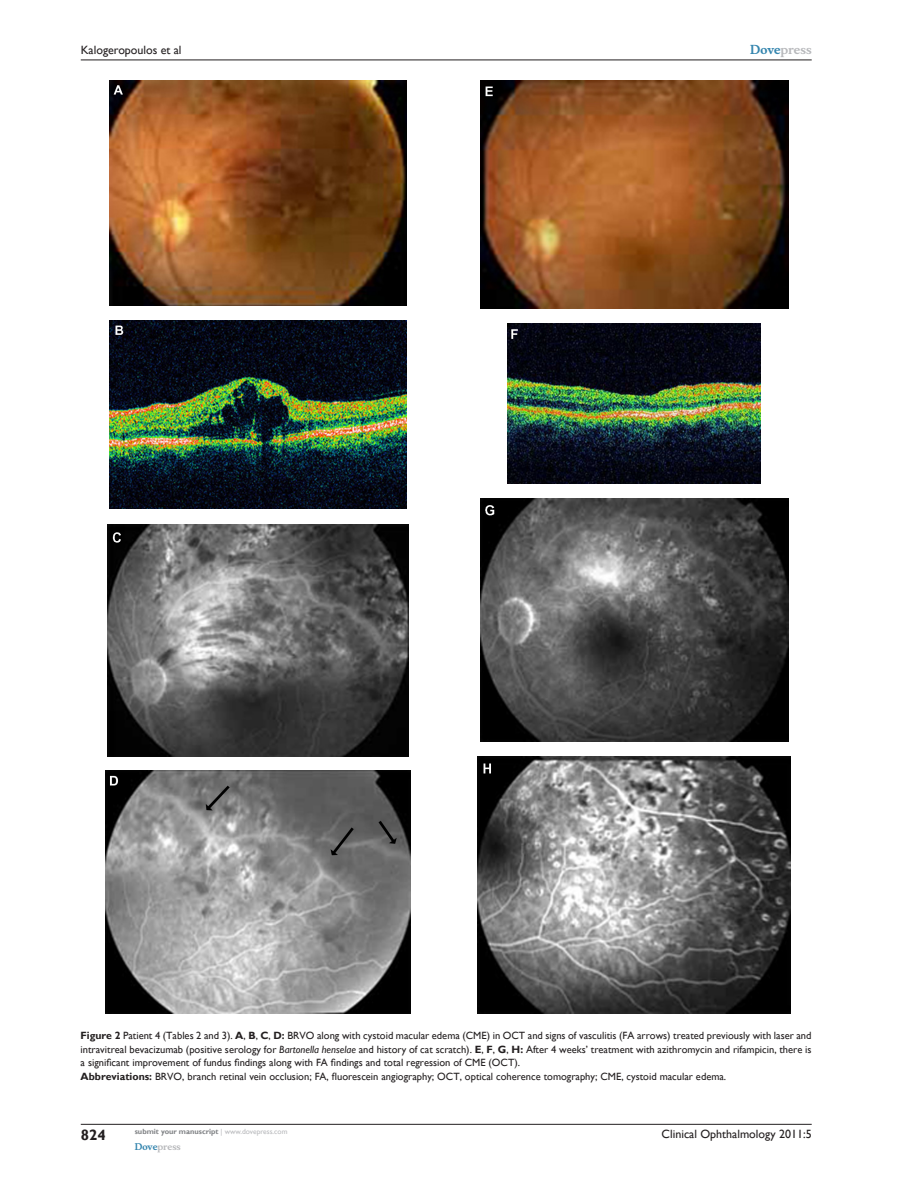
<style>
.page{position:relative;width:918px;height:1188px;background:#fff}
.page>*{position:absolute;margin:0;border:0;box-sizing:border-box;transform-origin:0 0}
.t1{font:700 15px "Gill Sans";color:#231f20}
.t2{font:12px "Gill Sans";color:#231f20}
.t3{font:700 12px "Musee";color:#b8b9bc}
.t4{font:10.5px/13.5px "Gill Sans";color:#231f20}
.t5{font:700 9px "Musee";color:#b8b9bc}
.t6{font:700 7.5px "Gill Sans";color:#808285}
.s1{color:#3485ae}
.s2{font-weight:700}
.s3{font-style:italic}
.s4{font-weight:400;color:#b8b9bc}
</style>
<div class="page">
<hr style="left:81px;top:1124px;width:731px;height:1px;background:#231f20">
<hr style="left:81px;top:60px;width:731px;height:1px;background:#231f20">
<img style="left:109px;top:81px;width:298px;height:225px">
<img style="left:109px;top:321px;width:298px;height:188px">
<img style="left:108px;top:524px;width:300px;height:232px">
<img style="left:106px;top:771px;width:304px;height:243px">
<img style="left:480px;top:81px;width:308px;height:227px">
<img style="left:508px;top:324px;width:253px;height:159px">
<img style="left:480px;top:498px;width:308px;height:243px">
<img style="left:478px;top:757px;width:313px;height:256px">
<p class="t2" style="left:81px;top:43px;width:102px">Kalogeropoulos et al</p>
<p class="t3" style="left:750px;top:43px;width:63px"><span class="s1">Dove</span>press</p>
<p class="t4" style="left:81px;top:1029px;width:732px"><span class="s2">Figure 2</span> Patient 4 (Tables 2 and 3). <span class="s2">A</span>, <span class="s2">B</span>, <span class="s2">C</span>, <span class="s2">D:</span> BRVO along with cystoid macular edema (CME) in OCT and signs of vasculitis (FA arrows) treated previously with laser and intravitreal bevacizumab (positive serology for <span class="s3">Bartonella henselae</span> and history of cat scratch). <span class="s2">E</span>, <span class="s2">F</span>, <span class="s2">G</span>, <span class="s2">H:</span> After 4 weeks’ treatment with azithromycin and rifampicin, there is a significant improvement of fundus findings along with FA findings and total regression of CME (OCT).<br><span class="s2">Abbreviations:</span> BRVO, branch retinal vein occlusion; FA, fluorescein angiography; OCT, optical coherence tomography; CME, cystoid macular edema.</p>
<h1 class="t1" style="left:81px;top:1126px;width:26px">824</h1>
<p class="t6" style="left:135px;top:1127px;width:154px">submit your manuscript <span class="s4">| www.dovepress.com</span></p>
<p class="t5" style="left:135px;top:1141px;width:48px"><span class="s1">Dove</span>press</p>
<p class="t2" style="left:662px;top:1127px;width:152px">Clinical Ophthalmology 2011:5</p>
</div>
